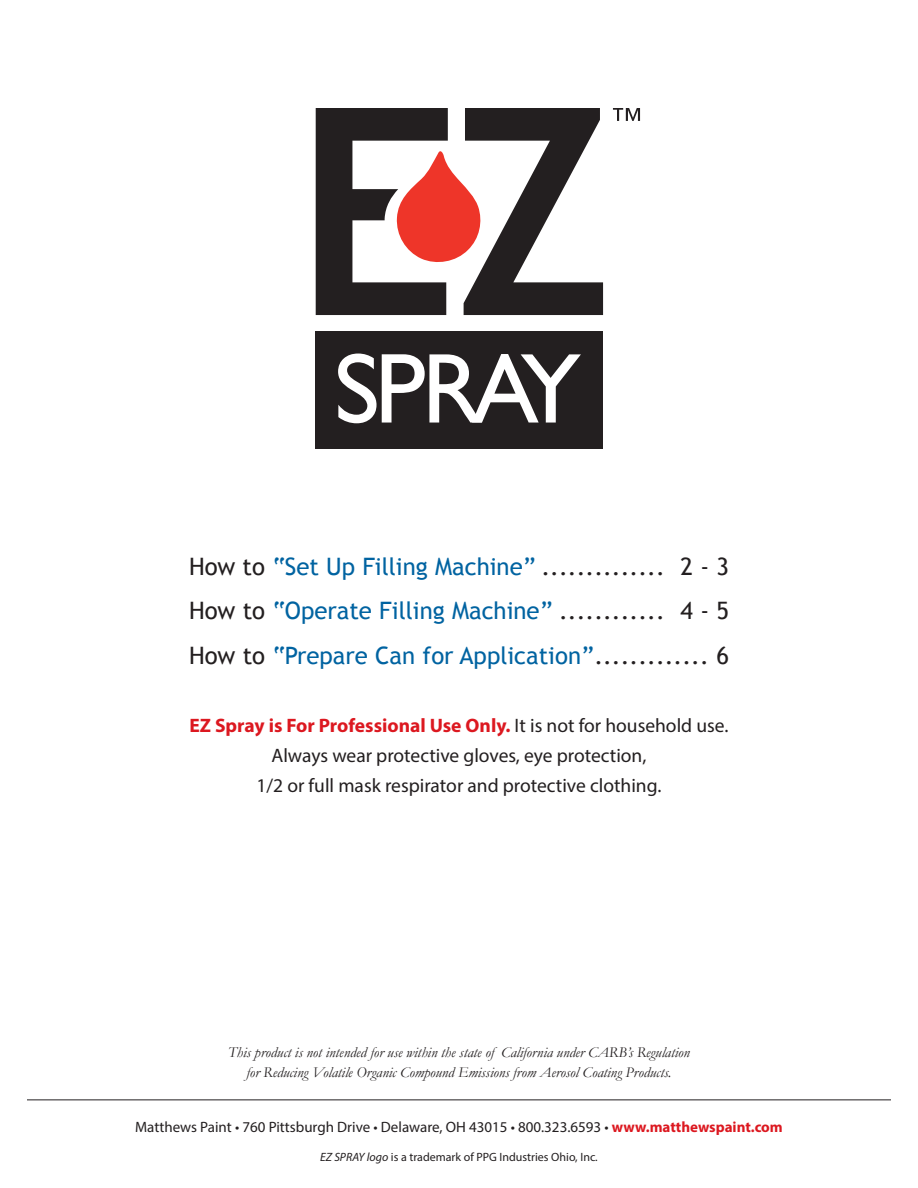
<style>
.page{position:relative;width:918px;height:1188px;background:#fff}
.page>*{position:absolute;margin:0;border:0;box-sizing:border-box;transform-origin:0 0}
.t1{font:24px "Trebuchet MS";color:#0063a1}
.t2{font:24px "Trebuchet MS";color:#231f20}
.t3{font:19.5px/30px "Myriad Pro";color:#231f20;text-align:center}
.t4{font:italic 15px/19.5px "Garamond";color:#231f20;text-align:center}
.t5{font:15px "Myriad Pro";color:#231f20}
.t6{font:12px "Myriad Pro";color:#231f20}
.s1{color:#0063a1}
.s2{color:#231f20}
.s3{font-weight:700;color:#dc1820}
.s4{font-style:italic}
</style>
<div class="page">
<svg style="left:316px;top:108px;width:287px;height:207px"></svg>
<div style="left:316px;top:331px;width:287px;height:118px;background:#231f20"></div>
<svg style="left:338px;top:354px;width:243px;height:69px"></svg>
<svg style="left:613px;top:108px;width:27px;height:13px"></svg>
<hr style="left:27px;top:1100px;width:864px;height:1px;background:#231f20">
<p class="t2" style="left:189px;top:552px;width:541px">How to <span class="s1">“Set Up Filling Machine”</span> .............. 2 - 3</p>
<p class="t1" style="left:189px;top:597px;width:541px"><span class="s2">How to</span> “Operate Filling Machine” <span class="s2">............ 4 - 5</span></p>
<p class="t1" style="left:189px;top:641px;width:541px"><span class="s2">How to</span> “Prepare Can for Application”<span class="s2">............. 6</span></p>
<p class="t3" style="left:190px;top:710px;width:540px"><span class="s3">EZ Spray is For Professional Use Only.</span> It is not for household use.<br>Always wear protective gloves, eye protection,<br>1/2 or full mask respirator and protective clothing.</p>
<p class="t4" style="left:228px;top:1043px;width:463px">This product is not intended for use within the state of California under CARB’s Regulation for Reducing Volatile Organic Compound Emissions from Aerosol Coating Products.</p>
<p class="t5" style="left:135px;top:1117px;width:649px">Matthews Paint • 760 Pittsburgh Drive • Delaware, OH 43015 • 800.323.6593 • <span class="s3">www.matthewspaint.com</span></p>
<p class="t6" style="left:320px;top:1150px;width:279px"><span class="s4">EZ SPRAY logo</span> is a trademark of PPG Industries Ohio, Inc.</p>
</div>
